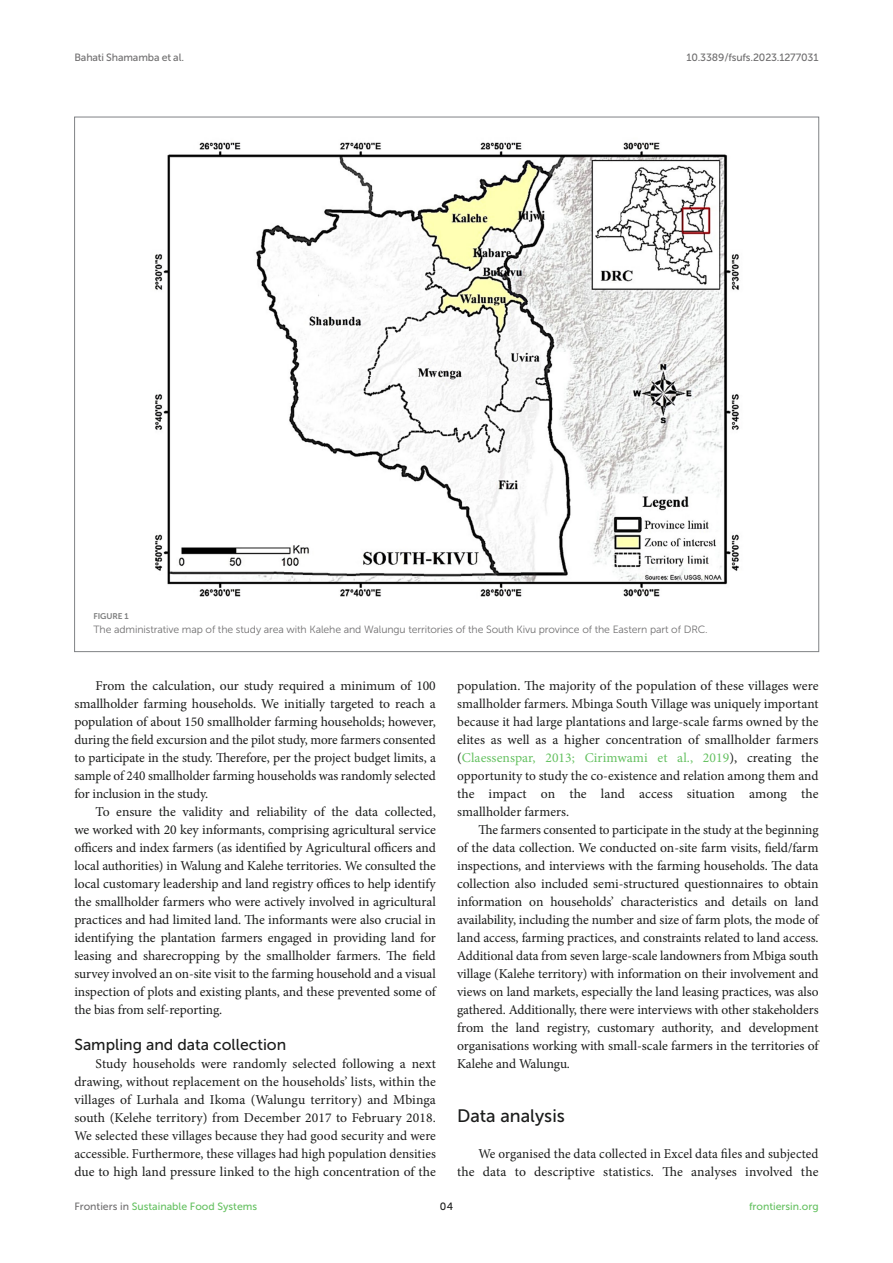
<style>
.page{position:relative;width:893px;height:1263px;background:#fff}
.page>*{position:absolute;margin:0;border:0;box-sizing:border-box;transform-origin:0 0}
.HEAD_2{font:18px "Museo Sans 500";color:#1b1c1b}
.HEAD_3{font:15.75px "Museo Sans 500";color:#1b1c1b}
.TEXT{font:13.5px/18px "Minion Pro";letter-spacing:-.01em;color:#1b1c1b;text-align:justify}
.TEXT_FLUSH{font:13.5px/18px "Minion Pro";letter-spacing:.005em;color:#1b1c1b;text-align:justify}
.FIG_LEG{font:10.5px "Museo Sans 300";letter-spacing:-.01em;color:#706f70}
.t1{font:10.5px "Museo Sans 500";color:#65c161}
.t2{font:10.5px "Museo Sans 500";letter-spacing:-.015em;color:#706f70}
.t3{font:10.5px "Museo Sans 500";color:#1b1c1b}
.FIG_HD{font:8.25px "Museo Sans 700";letter-spacing:-.01em;color:#7e7f7f}
.s1{color:#65c161}
.s2{color:#706f70}
</style>
<div class="page">
<img style="left:155px;top:142px;width:584px;height:455px">
<p class="t2" style="left:74px;top:51px;width:111px">Bahati Shamamba et al.</p>
<p class="t2" style="left:686px;top:51px;width:133px">10.3389/fsufs.2023.1277031</p>
<p class="FIG_HD" style="left:94px;top:612px;width:37px">FIGURE 1</p>
<p class="FIG_LEG" style="left:94px;top:623px;width:616px">The administrative map of the study area with Kalehe and Walungu territories of the South Kivu province of the Eastern part of DRC.</p>
<p class="TEXT" style="left:74px;top:677px;width:363px;text-indent:21px">From the calculation, our study required a minimum of 100 smallholder farming households. We initially targeted to reach a population of about 150 smallholder farming households; however, during the field excursion and the pilot study, more farmers consented to participate in the study. Therefore, per the project budget limits, a sample of 240 smallholder farming households was randomly selected for inclusion in the study.</p>
<p class="TEXT" style="left:74px;top:803px;width:363px;text-indent:21px">To ensure the validity and reliability of the data collected, we worked with 20 key informants, comprising agricultural service officers and index farmers (as identified by Agricultural officers and local authorities) in Walung and Kalehe territories. We consulted the local customary leadership and land registry offices to help identify the smallholder farmers who were actively involved in agricultural practices and had limited land. The informants were also crucial in identifying the plantation farmers engaged in providing land for leasing and sharecropping by the smallholder farmers. The field survey involved an on-site visit to the farming household and a visual inspection of plots and existing plants, and these prevented some of the bias from self-reporting.</p>
<p class="HEAD_3" style="left:74px;top:1036px;width:213px">Sampling and data collection</p>
<p class="TEXT_FLUSH" style="left:74px;top:1055px;width:363px;text-indent:21px">Study households were randomly selected following a next drawing, without replacement on the households’ lists, within the villages of Lurhala and Ikoma (Walungu territory) and Mbinga south (Kelehe territory) from December 2017 to February 2018.<br>We selected these villages because they had good security and were accessible. Furthermore, these villages had high population densities due to high land pressure linked to the high concentration of the</p>
<p class="TEXT_FLUSH" style="left:457px;top:677px;width:363px">population. The majority of the population of these villages were smallholder farmers. Mbinga South Village was uniquely important because it had large plantations and large-scale farms owned by the elites as well as a higher concentration of smallholder farmers (<span class="s1">Claessenspar, 2013; Cirimwami et al., 2019</span>), creating the opportunity to study the co-existence and relation among them and the impact on the land access situation among the smallholder farmers.</p>
<p class="TEXT" style="left:457px;top:821px;width:363px;text-indent:21px">The farmers consented to participate in the study at the beginning of the data collection. We conducted on-site farm visits, field/farm inspections, and interviews with the farming households. The data collection also included semi-structured questionnaires to obtain information on households’ characteristics and details on land availability, including the number and size of farm plots, the mode of land access, farming practices, and constraints related to land access.<br>Additional data from seven large-scale landowners from Mbiga south village (Kalehe territory) with information on their involvement and views on land markets, especially the land leasing practices, was also gathered. Additionally, there were interviews with other stakeholders from the land registry, customary authority, and development organisations working with small-scale farmers in the territories of Kalehe and Walungu.</p>
<p class="HEAD_2" style="left:457px;top:1106px;width:109px">Data analysis</p>
<p class="TEXT_FLUSH" style="left:457px;top:1145px;width:363px;text-align:right">We organised the data collected in Excel data files and subjected<br>the data to descriptive statistics. The analyses involved the</p>
<p class="t1" style="left:74px;top:1200px;width:184px"><span class="s2">Frontiers in</span> Sustainable Food Systems</p>
<p class="t3" style="left:440px;top:1200px;width:15px">04</p>
<p class="t1" style="left:749px;top:1200px;width:71px">frontiersin.org</p>
</div>
